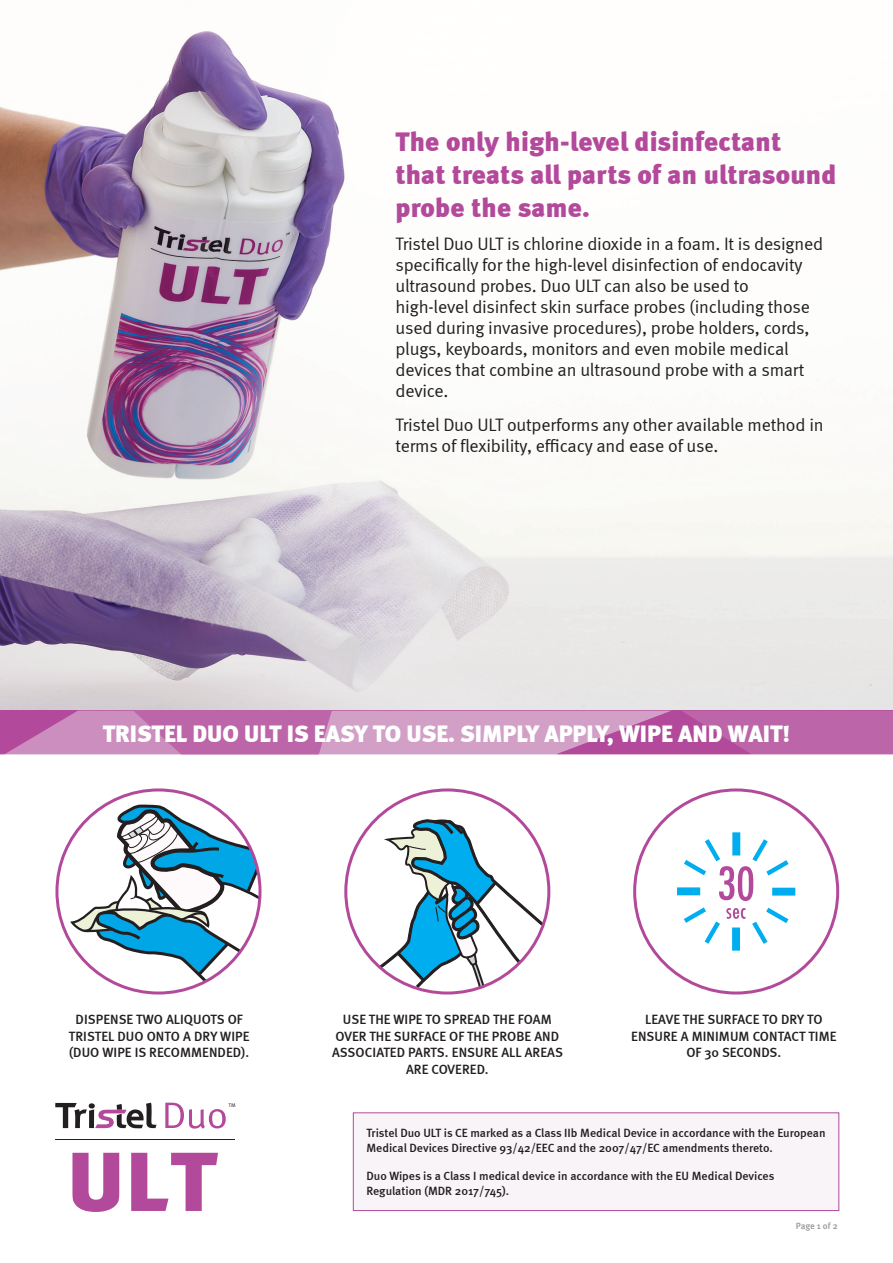
<style>
.page{position:relative;width:893px;height:1263px;background:#fff}
.page>*{position:absolute;margin:0;border:0;box-sizing:border-box;transform-origin:0 0}
.t1{font:900 27px/33px "Meta";letter-spacing:.01em;color:#b3499b}
.t2{font:900 24px "Meta";color:#fff}
.t3{font:18px/21px "Meta Normal";letter-spacing:-.01em;color:#231f20}
.t4{font:500 13.5px/16.5px "Meta";letter-spacing:.005em;color:#231f20;text-align:center}
.t5{font:500 12px/15px "Meta";color:#231f20}
.t6{font:500 9px "Meta Pro";letter-spacing:-.005em;color:#939598}
.t7{font:5.25px "Meta Pro";color:#231f20;scale:1.07 1}
</style>
<div class="page">
<img style="left:0;top:31px;width:893px;height:680px">
<div style="left:353px;top:1113px;width:486px;height:97px;background:#f9f4f8"></div>
<div style="left:353px;top:1112px;width:486px;height:99px;border:1px solid #b3499b"></div>
<svg style="left:0;top:711px;width:893px;height:43px;background:#c378b2"></svg>
<hr style="left:56px;top:1139px;width:179px;height:1px;background:#231f20">
<svg style="left:72px;top:1153px;width:47px;height:59px"></svg>
<svg style="left:131px;top:1153px;width:87px;height:58px"></svg>
<svg style="left:55px;top:1103px;width:102px;height:25px"></svg>
<svg style="left:165px;top:1103px;width:61px;height:26px"></svg>
<svg style="left:57px;top:790px;width:203px;height:203px"></svg>
<svg style="left:68px;top:803px;width:192px;height:190px"></svg>
<svg style="left:353px;top:818px;width:191px;height:175px"></svg>
<div style="left:732px;top:832px;width:8px;height:23px;background:#00aeef"></div>
<div style="left:677px;top:887px;width:23px;height:8px;background:#00aeef"></div>
<div style="left:732px;top:927px;width:8px;height:24px;background:#00aeef"></div>
<div style="left:772px;top:888px;width:23px;height:7px;background:#00aeef"></div>
<svg style="left:679px;top:834px;width:114px;height:115px"></svg>
<h1 class="t1" style="left:395px;top:124px;width:442px">The only high-level disinfectant that treats all parts of an ultrasound probe the same.</h1>
<p class="t3" style="left:395px;top:233px;width:429px">Tristel Duo ULT is chlorine dioxide in a foam. It is designed specifically for the high-level disinfection of endocavity ultrasound probes. Duo ULT can also be used to high-level disinfect skin surface probes (including those used during invasive procedures), probe holders, cords, plugs, keyboards, monitors and even mobile medical devices that combine an ultrasound probe with a smart device.</p>
<p class="t3" style="left:395px;top:414px;width:430px">Tristel Duo ULT outperforms any other available method in terms of flexibility, efficacy and ease of use.</p>
<h2 class="t2" style="left:103px;top:719px;width:689px">TRISTEL DUO ULT IS EASY TO USE. SIMPLY APPLY, WIPE AND WAIT!</h2>
<p class="t4" style="left:69px;top:1011px;width:182px">DISPENSE TWO ALIQUOTS OF<br>TRISTEL DUO ONTO A DRY WIPE (DUO WIPE IS RECOMMENDED).</p>
<p class="t4" style="left:332px;top:1011px;width:232px">USE THE WIPE TO SPREAD THE FOAM<br>OVER THE SURFACE OF THE PROBE AND<br>ASSOCIATED PARTS. ENSURE ALL AREAS<br>ARE COVERED.</p>
<p class="t4" style="left:631px;top:1011px;width:207px">LEAVE THE SURFACE TO DRY TO<br>ENSURE A MINIMUM CONTACT TIME<br>OF 30 SECONDS.</p>
<p class="t7" style="left:229px;top:1102px;width:8px">TM</p>
<p class="t5" style="left:366px;top:1125px;width:461px">Tristel Duo ULT is CE marked as a Class IIb Medical Device in accordance with the European<br>Medical Devices Directive 93/42/EEC and the 2007/47/EC amendments thereto.</p>
<p class="t5" style="left:366px;top:1168px;width:409px">Duo Wipes is a Class I medical device in accordance with the EU Medical Devices<br>Regulation (MDR 2017/745).</p>
<p class="t6" style="left:796px;top:1220px;width:44px">Page 1 of 2</p>
</div>
